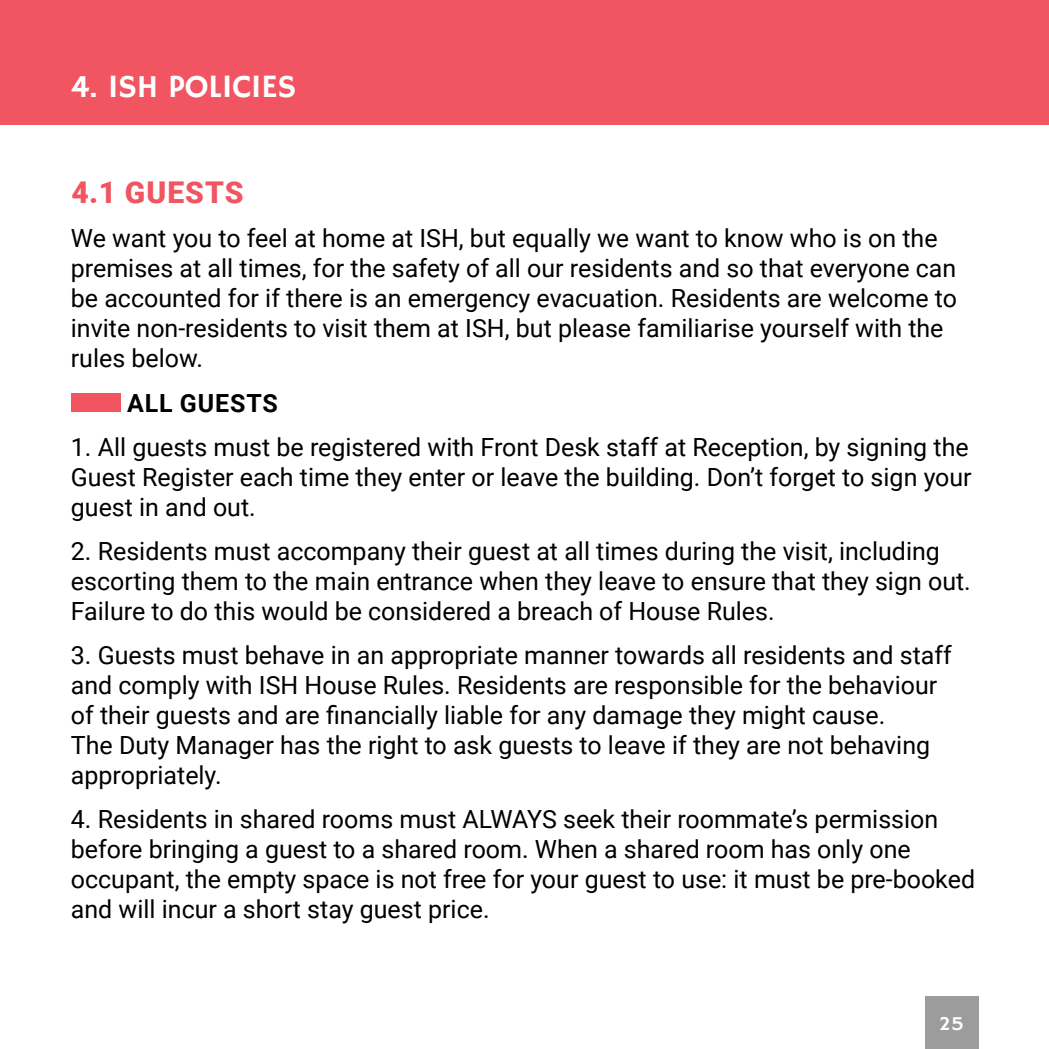
<style>
.page{position:relative;width:1049px;height:1049px;background:#fff}
.page>*{position:absolute;margin:0;border:0;box-sizing:border-box;transform-origin:0 0}
.t1{font:32.5px "Hammersmith One";letter-spacing:-.01em;color:#fff}
.t2{font:900 30px "Roboto";letter-spacing:.035em;color:#f15562}
.t3{font:25px/30px "Roboto";color:#000}
.t4{font:700 25px "Roboto";letter-spacing:.035em;color:#000}
.t5{font:20px "Hammersmith One";color:#fff}
</style>
<div class="page">
<div style="left:0;top:0;width:1049px;height:124px;background:#f15562"></div>
<div style="left:71px;top:393px;width:49px;height:19px;background:#f15562"></div>
<div style="left:925px;top:996px;width:53px;height:53px;background:#9c9c9c"></div>
<h1 class="t1" style="left:71px;top:67px;width:227px">4. ISH POLICIES</h1>
<p class="t2" style="left:71px;top:172px;width:174px">4.1 GUESTS</p>
<p class="t3" style="left:71px;top:223px;width:887px">We want you to feel at home at ISH, but equally we want to know who is on the premises at all times, for the safety of all our residents and so that everyone can be accounted for if there is an emergency evacuation. Residents are welcome to invite non-residents to visit them at ISH, but please familiarise yourself with the rules below.</p>
<p class="t4" style="left:127px;top:385px;width:152px">ALL GUESTS</p>
<p class="t3" style="left:71px;top:431px;width:902px">1. All guests must be registered with Front Desk staff at Reception, by signing the<br>Guest Register each time they enter or leave the building. Don’t forget to sign your guest in and out.</p>
<p class="t3" style="left:71px;top:535px;width:901px">2. Residents must accompany their guest at all times during the visit, including escorting them to the main entrance when they leave to ensure that they sign out.<br>Failure to do this would be considered a breach of House Rules.</p>
<p class="t3" style="left:71px;top:639px;width:882px">3. Guests must behave in an appropriate manner towards all residents and staff and comply with ISH House Rules. Residents are responsible for the behaviour of their guests and are financially liable for any damage they might cause.<br>The Duty Manager has the right to ask guests to leave if they are not behaving appropriately.</p>
<p class="t3" style="left:71px;top:803px;width:906px">4. Residents in shared rooms must ALWAYS seek their roommate’s permission before bringing a guest to a shared room. When a shared room has only one occupant, the empty space is not free for your guest to use: it must be pre-booked and will incur a short stay guest price.</p>
<p class="t5" style="left:939px;top:1011px;width:26px">25</p>
</div>
